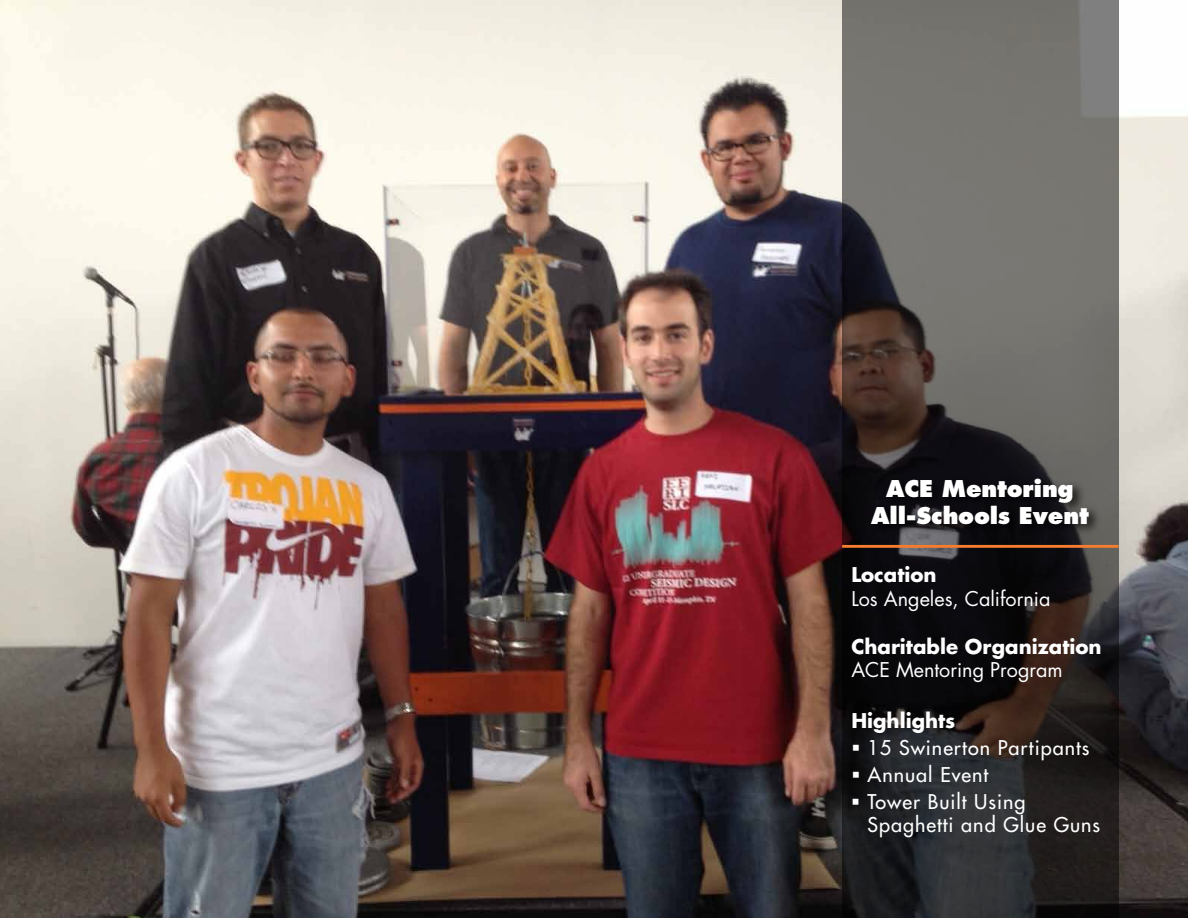
<style>
.page{position:relative;width:1188px;height:918px;background:#fff}
.page>*{position:absolute;margin:0;border:0;box-sizing:border-box;transform-origin:0 0}
.t1{font:800 22.5px/27px "Futura Std";letter-spacing:-.01em;color:#fff;text-align:center}
.t2{font:500 19.8px/27px "Futura Std";letter-spacing:.05em;color:#fff}
.t3{font:700 19.8px "Futura Std";color:#fff}
.t4{font:19.8px "Futura Std";color:#fff}
</style>
<div class="page">
<img style="left:0;top:1px;width:1188px;height:917px">
<svg style="left:842px;top:0;width:276px;height:918px"></svg>
<div style="left:869px;top:475px;width:232px;height:61px;background:#000;opacity:.75"></div>
<hr style="left:842px;top:545px;width:277px;height:3px;background:#f47d30">
<svg style="left:853px;top:745px;width:6px;height:6px"></svg>
<svg style="left:853px;top:772px;width:6px;height:6px"></svg>
<svg style="left:853px;top:799px;width:6px;height:6px"></svg>
<p class="t1" style="left:871px;top:475px;width:219px">ACE Mentoring<br>All-Schools Event</p>
<p class="t3" style="left:851px;top:562px;width:87px">Location</p>
<p class="t4" style="left:851px;top:586px;width:201px">Los Angeles, California</p>
<p class="t3" style="left:851px;top:633px;width:252px">Charitable Organization</p>
<p class="t4" style="left:851px;top:657px;width:213px">ACE Mentoring Program</p>
<p class="t3" style="left:851px;top:708px;width:106px">Highlights</p>
<p class="t2" style="left:868px;top:734px;width:223px">15 Swinerton Partipants<br>Annual Event<br>Tower Built Using</p>
<p class="t2" style="left:868px;top:811px;width:234px">Spaghetti and Glue Guns</p>
</div>
